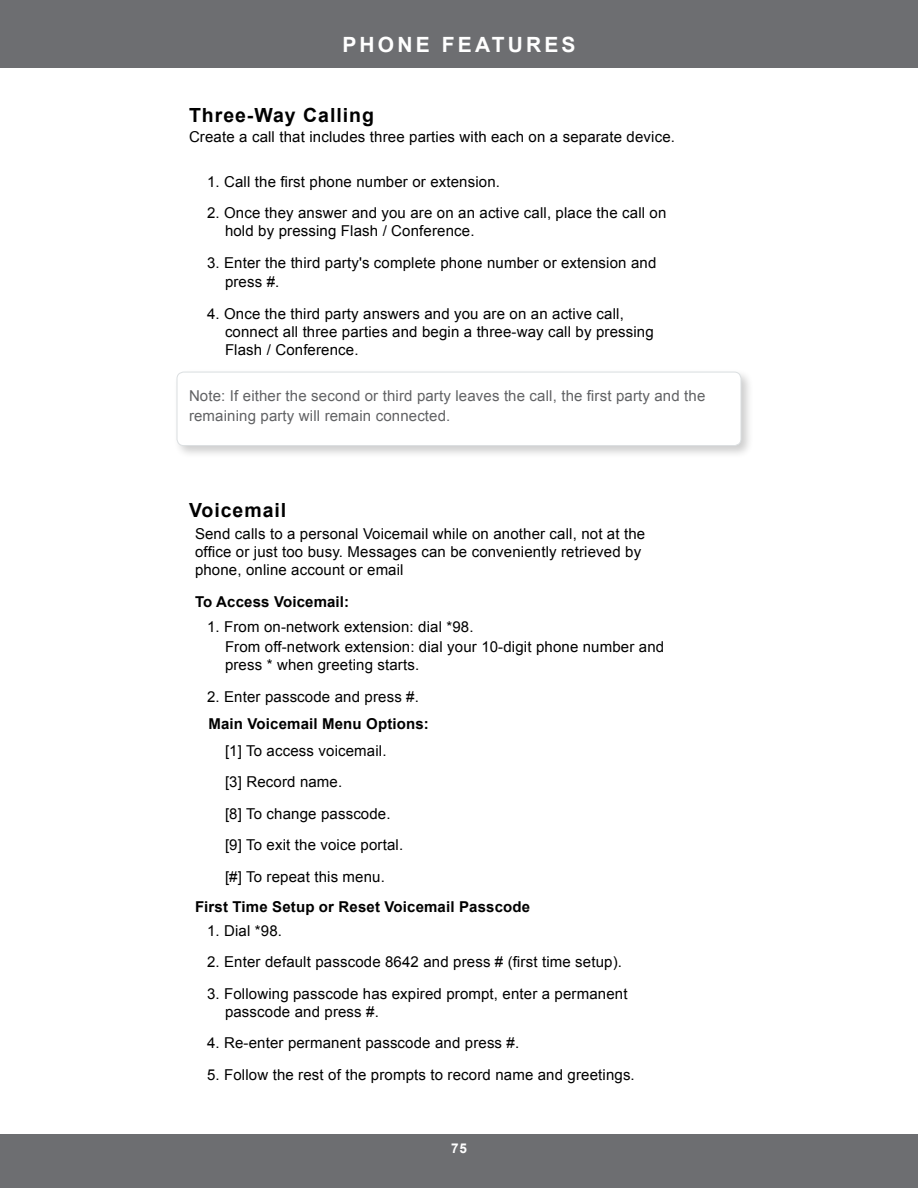
<style>
.page{position:relative;width:918px;height:1188px;background:#fff}
.page>*{position:absolute;margin:0;border:0;box-sizing:border-box;transform-origin:0 0}
.t1{font:700 21px "Arial";letter-spacing:.15em;color:#fff}
.t2{font:700 19.5px "Arial";letter-spacing:.05em;color:#000}
.t3{font:15px/18px "Arial";letter-spacing:.01em;color:#000}
.t4{font:15px/19.5px "Arial";letter-spacing:.01em;color:#616264}
.t5{font:700 15px "Arial";letter-spacing:.01em;color:#000}
.t6{font:700 13.5px "Arial";color:#fff}
</style>
<div class="page">
<div style="left:0;top:0;width:918px;height:68px;background:#6d6e71"></div>
<div style="left:0;top:1134px;width:918px;height:54px;background:#6d6e71"></div>
<div style="left:173px;top:368px;width:582px;height:91px;background:#000;opacity:.2"></div>
<div style="left:177px;top:372px;width:564px;height:74px;background:#fff;border-radius:7px"></div>
<div style="left:177px;top:372px;width:564px;height:74px;border:1px solid #dbdfe1;border-radius:7px"></div>
<h1 class="t1" style="left:342px;top:30px;width:235px">PHONE FEATURES</h1>
<h1 class="t1" style="left:343px;top:33px;width:33px">Voice</h1>
<h1 class="t1" style="left:434px;top:33px;width:39px">Messages</h1>
<h2 class="t2" style="left:189px;top:102px;width:186px">Three-Way Calling</h2>
<p class="t3" style="left:189px;top:128px;width:488px">Create a call that includes three parties with each on a separate device.</p>
<p class="t3" style="left:207px;top:173px;width:295px">1. Call the first phone number or extension.</p>
<p class="t3" style="left:225px;top:204px;width:443px;text-indent:-18px">2. Once they answer and you are on an active call, place the call on hold by pressing Flash / Conference.</p>
<p class="t3" style="left:225px;top:253px;width:433px;line-height:19.5px;text-indent:-18px">3. Enter the third party's complete phone number or extension and press #.</p>
<p class="t3" style="left:225px;top:305px;width:430px;text-indent:-18px">4. Once the third party answers and you are on an active call, connect all three parties and begin a three-way call by pressing<br>Flash / Conference.</p>
<p class="t4" style="left:189px;top:386px;width:518px">Note: If either the second or third party leaves the call, the first party and the remaining party will remain connected.</p>
<h2 class="t2" style="left:189px;top:497px;width:99px">Voicemail</h2>
<p class="t3" style="left:195px;top:525px;width:452px">Send calls to a personal Voicemail while on another call, not at the office or just too busy. Messages can be conveniently retrieved by phone, online account or email</p>
<p class="t5" style="left:195px;top:591px;width:156px">To Access Voicemail:</p>
<p class="t3" style="left:225px;top:617px;width:441px;line-height:20.2px;text-indent:-18px">1. From on-network extension: dial *98.<br>From off-network extension: dial your 10-digit phone number and</p>
<p class="t3" style="left:225px;top:656px;width:196px">press * when greeting starts.</p>
<p class="t3" style="left:207px;top:688px;width:213px">2. Enter passcode and press #.</p>
<p class="t5" style="left:208px;top:714px;width:222px">Main Voicemail Menu Options:</p>
<p class="t3" style="left:225px;top:735px;width:180px;line-height:31.5px">[1] To access voicemail. [3] Record name.<br>[8] To change passcode. [9] To exit the voice portal. [#] To repeat this menu.</p>
<p class="t5" style="left:195px;top:897px;width:337px">First Time Setup or Reset Voicemail Passcode</p>
<p class="t3" style="left:207px;top:922px;width:77px">1. Dial *98.</p>
<p class="t3" style="left:207px;top:953px;width:417px">2. Enter default passcode 8642 and press # (first time setup).</p>
<p class="t3" style="left:225px;top:985px;width:404px;text-indent:-18px">3. Following passcode has expired prompt, enter a permanent passcode and press #.</p>
<p class="t3" style="left:207px;top:1034px;width:314px">4. Re-enter permanent passcode and press #.</p>
<p class="t3" style="left:207px;top:1066px;width:429px">5. Follow the rest of the prompts to record name and greetings.</p>
<p class="t6" style="left:451px;top:1139px;width:17px">75</p>
</div>
